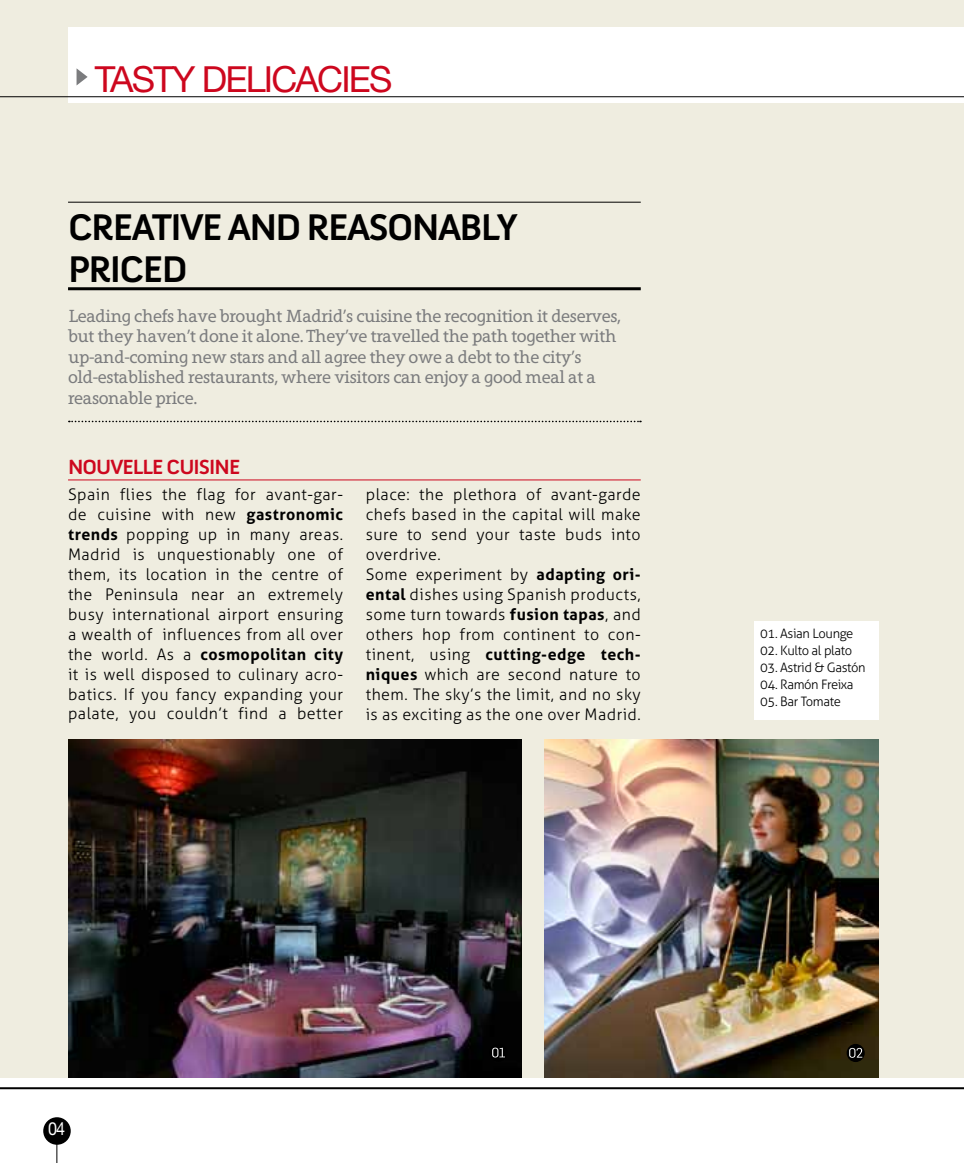
<style>
.page{position:relative;width:964px;height:1163px;background:#fff}
.page>*{position:absolute;margin:0;border:0;box-sizing:border-box;transform-origin:0 0}
.t1{font:700 38px/42px "Anivers";letter-spacing:-.045em;color:#000}
.t2{font:36px "Helvetica Neue LT Std";letter-spacing:-.05em;color:#cd071e}
.t3{font:700 21px "Anivers";letter-spacing:-.045em;color:#cd071e}
.t4{font:18px/20.4px "Grandesign Neue Serif";letter-spacing:-.02em;color:#7b7c7e}
.t5{font:18px "Helvetica Neue LT Std";color:#fff;scale:.9 1}
.t6{font:300 16px/20px "Aller";letter-spacing:.03em;color:#000;text-align:justify}
.t7{font:300 13px "Aller";letter-spacing:-.03em;color:#000}
.s1{font-weight:700}
</style>
<div class="page">
<div style="left:43px;top:1116px;width:28px;height:28px;background:#000;border-radius:50%"></div>
<hr style="left:57px;top:1126px;width:1px;height:36px;background:#000">
<div style="left:0;top:0;width:964px;height:1077px;background:#efede0"></div>
<div style="left:68px;top:27px;width:896px;height:75px;background:#fff"></div>
<svg style="left:77px;top:69px;width:11px;height:16px"></svg>
<hr style="left:0;top:1087px;width:964px;height:2px;background:#000">
<hr style="left:0;top:96px;width:964px;height:1px;background:#000">
<div style="left:754px;top:620px;width:125px;height:99px;background:#fff"></div>
<hr style="left:68px;top:202px;width:573px;height:1px;background:#000">
<hr style="left:68px;top:287px;width:573px;height:3px;background:#000">
<svg style="left:69px;top:420px;width:572px;height:2px"></svg>
<hr style="left:68px;top:479px;width:573px;height:1px;background:#cd071e">
<img style="left:68px;top:739px;width:454px;height:338px">
<img style="left:544px;top:739px;width:335px;height:338px">
<div style="left:489px;top:1043px;width:18px;height:18px;background:#000;border-radius:50%"></div>
<svg style="left:492px;top:1047px;width:13px;height:10px"></svg>
<svg style="left:846px;top:1043px;width:19px;height:18px"></svg>
<svg style="left:849px;top:1047px;width:13px;height:10px"></svg>
<h2 class="t2" style="left:95px;top:57px;width:21px">TAST</h2>
<h2 class="t2" style="left:172px;top:57px;width:198px">Y DELICACIES</h2>
<h1 class="t1" style="left:68px;top:206px;width:451px">CREATIVE AND REASONABLY<br>PRICED</h1>
<p class="t4" style="left:68px;top:306px;width:554px">Leading chefs have brought Madrid’s cuisine the recognition it deserves, but they haven’t done it alone. They’ve travelled the path together with up-and-coming new stars and all agree they owe a debt to the city’s old-established restaurants, where visitors can enjoy a good meal at a reasonable price.</p>
<h3 class="t3" style="left:68px;top:455px;width:174px">NOUVELLE CUISINE</h3>
<p class="t6" style="left:68px;top:484px;width:276px">Spain flies the flag for avant-gar&shy;de cuisine with new <span class="s1">gastronomic trends</span> popping up in many areas.<br>Madrid is unquestionably one of them, its location in the centre of the Peninsula near an extremely busy international airport ensuring a wealth of influences from all over the world. As a <span class="s1">cosmopolitan city </span>it is well disposed to culinary acro&shy;batics. If you fancy expanding your palate, you couldn’t find a better</p>
<p class="t6" style="left:366px;top:484px;width:276px;text-align:left">place: the plethora of avant-garde chefs based in the capital will make sure to send your taste buds into overdrive.<br>Some experiment by <span class="s1">adapting ori&shy;ental</span> dishes using Spanish products, some turn towards <span class="s1">fusion tapas</span>, and others hop from continent to con&shy;tinent, using <span class="s1">cutting-edge tech&shy;niques</span> which are second nature to them. The sky’s the limit, and no sky is as exciting as the one over Madrid.</p>
<p class="t7" style="left:760px;top:625px;width:95px">01. Asian Lounge</p>
<p class="t7" style="left:760px;top:642px;width:94px">02. Kulto al plato</p>
<p class="t7" style="left:760px;top:659px;width:107px">03. Astrid &amp; Gastón</p>
<p class="t7" style="left:760px;top:676px;width:95px">04. Ramón Freixa</p>
<p class="t7" style="left:760px;top:693px;width:82px">05. Bar Tomate</p>
<p class="t5" style="left:48px;top:1117px;width:20px">04</p>
</div>
